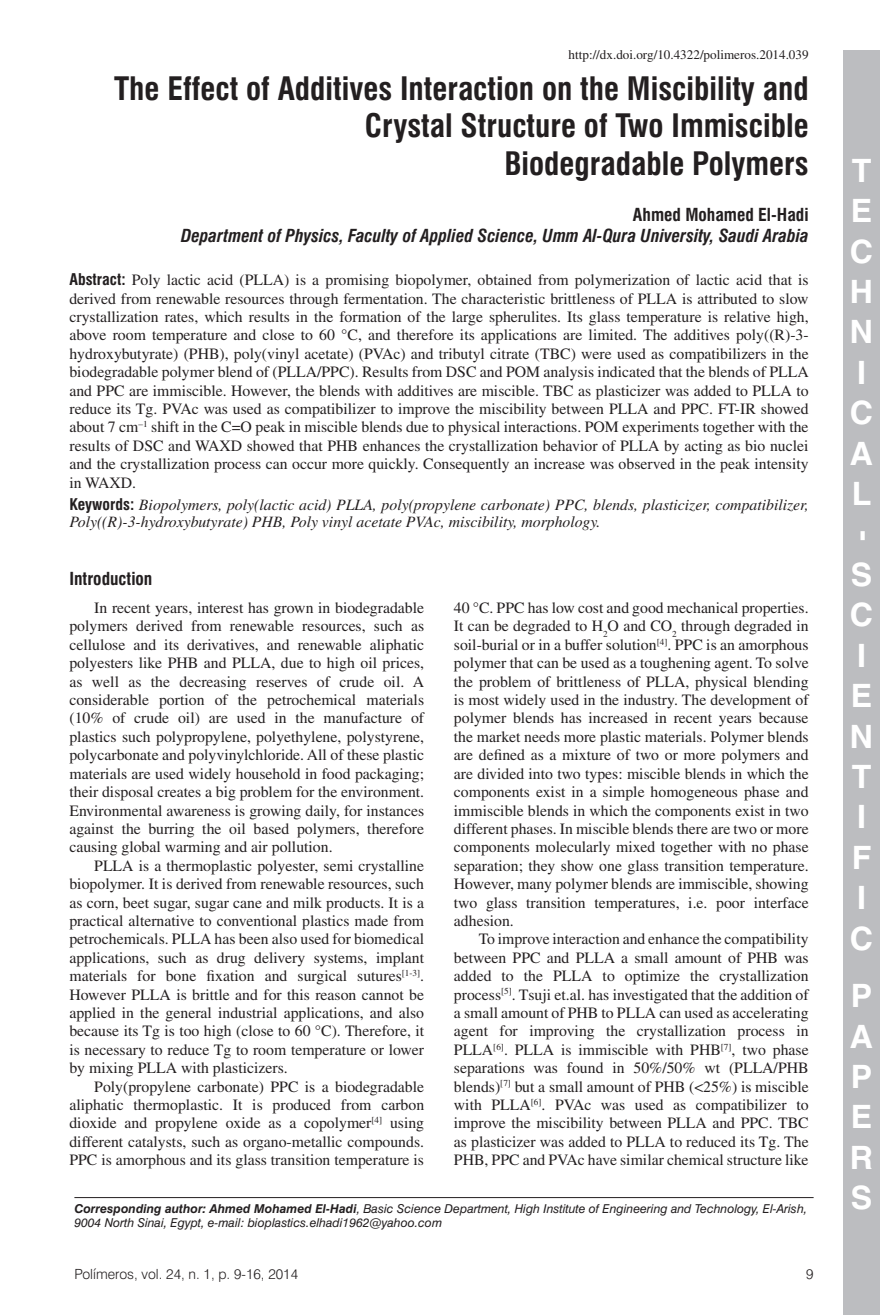
<style>
.page{position:relative;width:893px;height:1315px;background:#fff}
.page>*{position:absolute;margin:0;border:0;box-sizing:border-box;transform-origin:0 0}
.t1{font:700 32.2px/40.4px "Helvetica";color:#fff}
.Título___português{font:700 condensed 31.5px/37.8px "Swiss 721 BT";color:#231f20;text-align:right}
.Autores{font:italic 700 condensed 17.5px/21px "Swiss 721 BT";color:#231f20;text-align:right}
.Sub-título___1o_níve{font:700 condensed 17.5px "Swiss 721 BT";color:#231f20}
.Corpo{font:15.75px/18.4px "Times";color:#231f20;text-align:justify}
.Resumo___português{font:15.75px/18.4px "Times";color:#231f20;text-align:justify}
.Palavras-chave___por{font:italic 15.75px/17.5px "Times";color:#231f20}
._17__Rodapé{font:300 14px "Swiss 721 BT";color:#231f20}
._18__Estilo_DOI{font:13.12px "Times";color:#231f20}
._13__Correspondencia{font:italic 12.25px/14.7px "Swiss 721 BT";color:#231f20}
.s1{font-style:normal}
.s2{font-family:"Swiss 721 BT";font-weight:700;font-stretch:condensed}
.s3{font-family:"Swiss 721 BT";font-weight:700;font-style:normal;font-stretch:condensed}
.s4{font-weight:700}
</style>
<div class="page">
<hr style="left:74px;top:1197px;width:740px;height:1px;background:#231f20">
<div style="left:843px;top:50px;width:37px;height:1265px;background:#bcbdc0"></div>
<p class="_18__Estilo_DOI" style="left:569px;top:47px;width:242px">http://dx.doi.org/10.4322/polimeros.2014.039</p>
<p class="Título___português" style="left:114px;top:69px;width:696px">The Effect of Additives Interaction on the Miscibility and<br>Crystal Structure of Two Immiscible<br>Biodegradable Polymers</p>
<p class="Autores" style="left:181px;top:204px;width:629px"><span class="s1">Ahmed Mohamed El-Hadi<br></span>Department of Physics, Faculty of Applied Science, Umm Al-Qura University, Saudi Arabia</p>
<p class="Resumo___português" style="left:69px;top:271px;width:741px"><span class="s2">Abstract:</span> Poly lactic acid (PLLA) is a promising biopolymer, obtained from polymerization of lactic acid that is derived from renewable resources through fermentation. The characteristic brittleness of PLLA is attributed to slow crystallization rates, which results in the formation of the large spherulites. Its glass temperature is relative high, above room temperature and close to 60 °C, and therefore its applications are limited. The additives poly((R)-3- hydroxybutyrate) (PHB), poly(vinyl acetate) (PVAc) and tributyl citrate (TBC) were used as compatibilizers in the biodegradable polymer blend of (PLLA/PPC). Results from DSC and POM analysis indicated that the blends of PLLA and PPC are immiscible. However, the blends with additives are miscible. TBC as plasticizer was added to PLLA to reduce its Tg. PVAc was used as compatibilizer to improve the miscibility between PLLA and PPC. FT-IR showed about 7 cm<sup>–1</sup> shift in the C=O peak in miscible blends due to physical interactions. POM experiments together with the results of DSC and WAXD showed that PHB enhances the crystallization behavior of PLLA by acting as bio nuclei and the crystallization process can occur more quickly. Consequently an increase was observed in the peak intensity in WAXD.</p>
<p class="Palavras-chave___por" style="left:69px;top:496px;width:741px"><span class="s3">Keywords:</span> Biopolymers, poly(lactic acid) PLLA, poly(propylene carbonate) PPC, blends, plasticizer, compatibilizer,<br>Poly((R)-3-hydroxybutyrate) PHB, Poly vinyl acetate PVAc, miscibility, morphology.</p>
<p class="Sub-título___1o_níve" style="left:69px;top:568px;width:84px">Introduction</p>
<p class="Corpo" style="left:69px;top:598px;width:356px;text-indent:25px">In recent years, interest has grown in biodegradable polymers derived from renewable resources, such as cellulose and its derivatives, and renewable aliphatic polyesters like PHB and PLLA, due to high oil prices, as well as the decreasing reserves of crude oil. A considerable portion of the petrochemical materials (10% of crude oil) are used in the manufacture of plastics such polypropylene, polyethylene, polystyrene, polycarbonate and polyvinylchloride. All of these plastic materials are used widely household in food packaging; their disposal creates a big problem for the environment.<br>Environmental awareness is growing daily, for instances against the burring the oil based polymers, therefore causing global warming and air pollution.</p>
<p class="Corpo" style="left:69px;top:856px;width:356px;text-indent:25px">PLLA is a thermoplastic polyester, semi crystalline biopolymer. It is derived from renewable resources, such as corn, beet sugar, sugar cane and milk products. It is a practical alternative to conventional plastics made from petrochemicals. PLLA has been also used for biomedical applications, such as drug delivery systems, implant materials for bone fixation and surgical sutures<sup>[1-3]</sup>.<br>However PLLA is brittle and for this reason cannot be applied in the general industrial applications, and also because its Tg is too high (close to 60 °C). Therefore, it is necessary to reduce Tg to room temperature or lower by mixing PLLA with plasticizers.</p>
<p class="Corpo" style="left:69px;top:1077px;width:356px;text-indent:25px">Poly(propylene carbonate) PPC is a biodegradable aliphatic thermoplastic. It is produced from carbon dioxide and propylene oxide as a copolymer<sup>[4]</sup> using different catalysts, such as organo-metallic compounds.<br>PPC is amorphous and its glass transition temperature is</p>
<p class="Corpo" style="left:454px;top:598px;width:356px">40 °C. PPC has low cost and good mechanical properties.<br>It can be degraded to H<sub>2</sub>O and CO<sub>2</sub> through degraded in soil-burial or in a buffer solution<sup>[4]</sup>. PPC is an amorphous polymer that can be used as a toughening agent. To solve the problem of brittleness of PLLA, physical blending is most widely used in the industry. The development of polymer blends has increased in recent years because the market needs more plastic materials. Polymer blends are defined as a mixture of two or more polymers and are divided into two types: miscible blends in which the components exist in a simple homogeneous phase and immiscible blends in which the components exist in two different phases. In miscible blends there are two or more components molecularly mixed together with no phase separation; they show one glass transition temperature.<br>However, many polymer blends are immiscible, showing two glass transition temperatures, i.e. poor interface adhesion.</p>
<p class="Corpo" style="left:454px;top:930px;width:356px;text-indent:25px">To improve interaction and enhance the compatibility between PPC and PLLA a small amount of PHB was added to the PLLA to optimize the crystallization process<sup>[5]</sup>. Tsuji et.al. has investigated that the addition of a small amount of PHB to PLLA can used as accelerating agent for improving the crystallization process in PLLA<sup>[6]</sup>. PLLA is immiscible with PHB<sup>[7]</sup>, two phase separations was found in 50%/50% wt (PLLA/PHB blends)<sup>[7]</sup> but a small amount of PHB (&lt;25%) is miscible with PLLA<sup>[6]</sup>. PVAc was used as compatibilizer to improve the miscibility between PLLA and PPC. TBC as plasticizer was added to PLLA to reduced its Tg. The PHB, PPC and PVAc have similar chemical structure like</p>
<p class="_13__Correspondencia" style="left:74px;top:1200px;width:734px"><span class="s4">Corresponding author: Ahmed Mohamed El-Hadi</span>, Basic Science Department, High Institute of Engineering and Technology, El-Arish,<br>9004 North Sinai, Egypt, e-mail: bioplastics.elhadi1962@yahoo.com</p>
<p class="_17__Rodapé" style="left:74px;top:1265px;width:225px">Polímeros, vol. 24, n. 1, p. 9-16, 2014</p>
<p class="_17__Rodapé" style="left:806px;top:1265px;width:9px">9</p>
<h1 class="t1" style="left:850px;top:150px;width:24px">T<br>E<br>C<br>H<br>N<br>I<br>C<br>A<br>L -<br>S<br>C<br>I<br>E<br>N<br>T<br>I<br>F<br>I<br>C</h1>
<h1 class="t1" style="left:850px;top:975px;width:24px;text-align:justify">P A P E R S</h1>
<h1 class="t1" style="left:840px;top:540px;width:12px;rotate:-90deg">-</h1>
</div>
